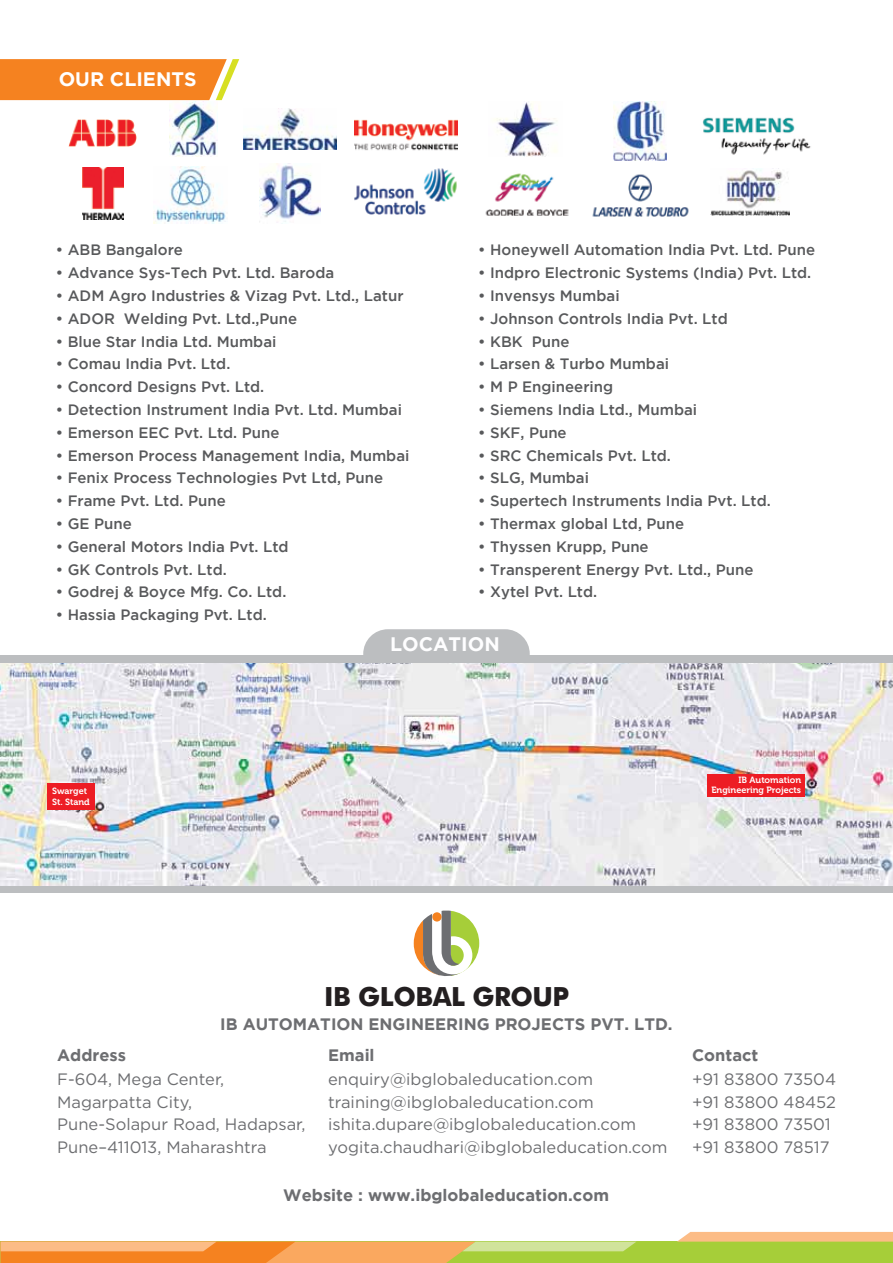
<style>
.page{position:relative;width:893px;height:1263px;background:#fff}
.page>*{position:absolute;margin:0;border:0;box-sizing:border-box;transform-origin:0 0}
.t1{font:700 26.4px "Futura";letter-spacing:-.02em;color:#231f20}
.t2{font:700 19.5px "Gotham";color:#fff}
.t3{font:700 19.5px "Gotham";color:#fefeff}
.t4{font:16.5px/22.5px "Gotham";color:#6d6e71}
.t5{font:700 16.5px "Gotham";color:#6d6e71}
.t6{font:500 15px "Gotham";color:#58595b}
.t7{font:9px/10.8px "Museo 700";color:#fff}
</style>
<div class="page">
<div style="left:363px;top:629px;width:167px;height:49px;background:#bcbec0;border-radius:25px"></div>
<div style="left:0;top:655px;width:893px;height:238px;background:#bcbec0"></div>
<svg style="left:414px;top:910px;width:65px;height:66px"></svg>
<div style="left:432px;top:912px;width:10px;height:9px;background:#f58220;border-radius:50%"></div>
<img style="left:0;top:663px;width:893px;height:222px">
<div style="left:48px;top:784px;width:47px;height:26px;background:#ed1d24"></div>
<div style="left:707px;top:774px;width:98px;height:22px;background:#ed1d24"></div>
<img style="left:354px;top:119px;width:103px;height:32px">
<img style="left:485px;top:156px;width:84px;height:60px">
<img style="left:613px;top:101px;width:53px;height:60px">
<img style="left:494px;top:102px;width:63px;height:54px">
<img style="left:170px;top:101px;width:47px;height:55px">
<img style="left:592px;top:174px;width:97px;height:43px">
<img style="left:69px;top:119px;width:68px;height:27px">
<img style="left:154px;top:166px;width:72px;height:58px">
<img style="left:82px;top:168px;width:42px;height:51px">
<img style="left:259px;top:163px;width:62px;height:61px">
<img style="left:702px;top:117px;width:109px;height:38px">
<img style="left:711px;top:168px;width:78px;height:48px">
<img style="left:354px;top:168px;width:103px;height:47px">
<img style="left:244px;top:109px;width:92px;height:40px">
<svg style="left:0;top:59px;width:239px;height:41px;background:#f48c2e"></svg>
<div style="left:1px;top:1241px;width:892px;height:22px;background:#a6ce39"></div>
<div style="left:678px;top:1232px;width:215px;height:9px;background:#fcbc86"></div>
<svg style="left:1px;top:1241px;width:635px;height:22px;background:#e5ad52"></svg>
<h2 class="t2" style="left:59px;top:68px;width:139px">OUR CLIENTS</h2>
<p class="t6" style="left:56px;top:242px;width:129px">• ABB Bangalore</p>
<p class="t6" style="left:56px;top:264px;width:280px">• Advance Sys-Tech Pvt. Ltd. Baroda</p>
<p class="t6" style="left:56px;top:287px;width:349px">• ADM Agro Industries &amp; Vizag Pvt. Ltd., Latur</p>
<p class="t6" style="left:56px;top:310px;width:243px">• ADOR Welding Pvt. Ltd.,Pune</p>
<p class="t6" style="left:56px;top:333px;width:222px">• Blue Star India Ltd. Mumbai</p>
<p class="t6" style="left:56px;top:356px;width:176px">• Comau India Pvt. Ltd.</p>
<p class="t6" style="left:56px;top:378px;width:210px">• Concord Designs Pvt. Ltd.</p>
<p class="t6" style="left:56px;top:401px;width:348px">• Detection Instrument India Pvt. Ltd. Mumbai</p>
<p class="t6" style="left:56px;top:424px;width:225px">• Emerson EEC Pvt. Ltd. Pune</p>
<p class="t6" style="left:56px;top:447px;width:355px">• Emerson Process Management India, Mumbai</p>
<p class="t6" style="left:56px;top:470px;width:329px">• Fenix Process Technologies Pvt Ltd, Pune</p>
<p class="t6" style="left:56px;top:492px;width:171px">• Frame Pvt. Ltd. Pune</p>
<p class="t6" style="left:56px;top:515px;width:77px">• GE Pune</p>
<p class="t6" style="left:56px;top:538px;width:234px">• General Motors India Pvt. Ltd</p>
<p class="t6" style="left:56px;top:561px;width:172px">• GK Controls Pvt. Ltd.</p>
<p class="t6" style="left:56px;top:584px;width:232px">• Godrej &amp; Boyce Mfg. Co. Ltd.</p>
<p class="t6" style="left:56px;top:606px;width:212px">• Hassia Packaging Pvt. Ltd.</p>
<p class="t6" style="left:478px;top:242px;width:338px">• Honeywell Automation India Pvt. Ltd. Pune</p>
<p class="t6" style="left:478px;top:264px;width:334px">• Indpro Electronic Systems (India) Pvt. Ltd.</p>
<p class="t6" style="left:478px;top:287px;width:143px">• Invensys Mumbai</p>
<p class="t6" style="left:478px;top:310px;width:251px">• Johnson Controls India Pvt. Ltd</p>
<p class="t6" style="left:478px;top:333px;width:93px">• KBK Pune</p>
<p class="t6" style="left:478px;top:356px;width:192px">• Larsen &amp; Turbo Mumbai</p>
<p class="t6" style="left:478px;top:378px;width:136px">• M P Engineering</p>
<p class="t6" style="left:478px;top:401px;width:220px">• Siemens India Ltd., Mumbai</p>
<p class="t6" style="left:478px;top:424px;width:90px">• SKF, Pune</p>
<p class="t6" style="left:478px;top:447px;width:194px">• SRC Chemicals Pvt. Ltd.</p>
<p class="t6" style="left:478px;top:470px;width:112px">• SLG, Mumbai</p>
<p class="t6" style="left:478px;top:492px;width:294px">• Supertech Instruments India Pvt. Ltd.</p>
<p class="t6" style="left:478px;top:515px;width:207px">• Thermax global Ltd, Pune</p>
<p class="t6" style="left:478px;top:538px;width:172px">• Thyssen Krupp, Pune</p>
<p class="t6" style="left:478px;top:561px;width:277px">• Transperent Energy Pvt. Ltd., Pune</p>
<p class="t6" style="left:478px;top:584px;width:120px">• Xytel Pvt. Ltd.</p>
<p class="t7" style="left:52px;top:786px;width:39px">Swarget<br>St. Stand</p>
<h2 class="t3" style="left:390px;top:633px;width:111px">LOCATION</h2>
<p class="t7" style="left:711px;top:775px;width:91px;line-height:9.8px;text-align:right">IB Automation<br>Engineering Projects</p>
<h1 class="t1" style="left:324px;top:977px;width:246px">IB GLOBAL GROUP</h1>
<p class="t5" style="left:220px;top:1014px;width:454px">IB AUTOMATION ENGINEERING PROJECTS PVT. LTD.</p>
<p class="t5" style="left:328px;top:1046px;width:48px">Email</p>
<p class="t5" style="left:692px;top:1046px;width:68px">Contact</p>
<p class="t4" style="left:692px;top:1068px;width:146px">+91 83800 73504 +91 83800 48452 +91 83800 73501 +91 83800 78517</p>
<p class="t5" style="left:57px;top:1046px;width:70px">Address</p>
<p class="t4" style="left:57px;top:1067px;width:250px">F-604, Mega Center,<br>Magarpatta City,<br>Pune-Solapur Road, Hadapsar,<br>Pune–411013, Maharashtra</p>
<p class="t4" style="left:328px;top:1068px;width:341px">enquiry@ibglobaleducation.com training@ibglobaleducation.com ishita.dupare@ibglobaleducation.com yogita.chaudhari@ibglobaleducation.com</p>
<p class="t5" style="left:283px;top:1186px;width:327px">Website : www.ibglobaleducation.com</p>
</div>
